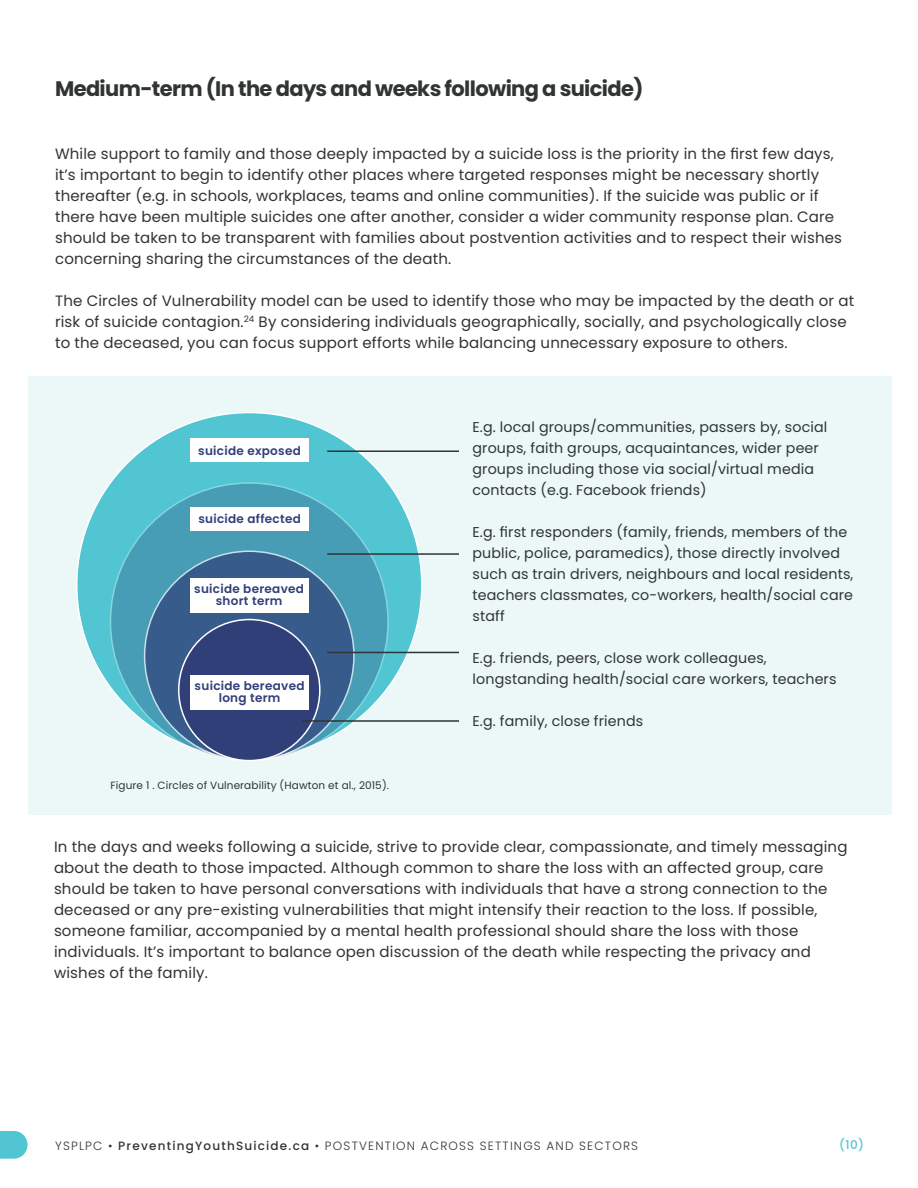
<style>
.page{position:relative;width:918px;height:1188px;background:#fff}
.page>*{position:absolute;margin:0;border:0;box-sizing:border-box;transform-origin:0 0}
.H3_Header{font:700 21px "Poppins";letter-spacing:-.03em;color:#303434}
.Body_Text_Black{font:15px/21px "Poppins";letter-spacing:.01em;color:#303434}
.Body_Text_Black-2{font:14.25px/21px "Poppins";letter-spacing:.01em;color:#303434}
.Body_Text_Black-3{font:600 12px/12px "Poppins";letter-spacing:.025em;color:#313f79;text-align:center}
.t1{font:300 12px "Poppins";letter-spacing:.1em;color:#303434}
.t2{font:500 12px "Poppins";color:#51c5d1}
.Body_Text_Black-4{font:10.5px "Poppins";letter-spacing:.01em;color:#303434}
.s1{font-weight:500}
</style>
<div class="page">
<svg style="left:0;top:1131px;width:28px;height:28px"></svg>
<div style="left:28px;top:376px;width:864px;height:439px;background:#ecf7f8"></div>
<div style="left:77px;top:413px;width:345px;height:345px;background:#51c5d1;border-radius:50%"></div>
<svg style="left:110px;top:483px;width:278px;height:278px;background:#4ca0b8"></svg>
<svg style="left:145px;top:551px;width:209px;height:210px;background:#406391"></svg>
<div style="left:179px;top:620px;width:141px;height:141px;background:#313f79;border-radius:50%"></div>
<hr style="left:327px;top:553px;width:132px;height:2px;background:#303434">
<hr style="left:327px;top:450px;width:132px;height:2px;background:#303434">
<hr style="left:327px;top:652px;width:132px;height:1px;background:#303434">
<hr style="left:302px;top:720px;width:157px;height:2px;background:#303434">
<div style="left:190px;top:507px;width:119px;height:23px;background:#fff"></div>
<div style="left:190px;top:439px;width:119px;height:23px;background:#fff"></div>
<div style="left:190px;top:578px;width:119px;height:35px;background:#fff"></div>
<div style="left:190px;top:675px;width:119px;height:35px;background:#fff"></div>
<p class="H3_Header" style="left:55px;top:76px;width:590px">Medium-term (In the days and weeks following a suicide)</p>
<p class="Body_Text_Black" style="left:55px;top:143px;width:789px">While support to family and those deeply impacted by a suicide loss is the priority in the first few days, it’s important to begin to identify other places where targeted responses might be necessary shortly thereafter (e.g. in schools, workplaces, teams and online communities). If the suicide was public or if there have been multiple suicides one after another, consider a wider community response plan. Care should be taken to be transparent with families about postvention activities and to respect their wishes concerning sharing the circumstances of the death.</p>
<p class="Body_Text_Black" style="left:55px;top:290px;width:801px">The Circles of Vulnerability model can be used to identify those who may be impacted by the death or at risk of suicide contagion.<sup>24</sup> By considering individuals geographically, socially, and psychologically close to the deceased, you can focus support efforts while balancing unnecessary exposure to others.</p>
<p class="Body_Text_Black-3" style="left:198px;top:445px;width:104px">suicide exposed</p>
<p class="Body_Text_Black-3" style="left:198px;top:513px;width:104px">suicide affected</p>
<p class="Body_Text_Black-3" style="left:194px;top:583px;width:111px">suicide bereaved short term</p>
<p class="Body_Text_Black-3" style="left:195px;top:680px;width:111px">suicide bereaved long term</p>
<p class="Body_Text_Black-4" style="left:110px;top:779px;width:280px">Figure 1 . Circles of Vulnerability (Hawton et al., 2015).</p>
<p class="Body_Text_Black-2" style="left:472px;top:417px;width:356px">E.g. local groups/communities, passers by, social groups, faith groups, acquaintances, wider peer groups including those via social/virtual media contacts (e.g. Facebook friends)</p>
<p class="Body_Text_Black-2" style="left:472px;top:522px;width:382px">E.g. first responders (family, friends, members of the public, police, paramedics), those directly involved such as train drivers, neighbours and local residents, teachers classmates, co-workers, health/social care staff</p>
<p class="Body_Text_Black-2" style="left:472px;top:648px;width:366px">E.g. friends, peers, close work colleagues, longstanding health/social care workers, teachers</p>
<p class="Body_Text_Black-2" style="left:472px;top:711px;width:172px">E.g. family, close friends</p>
<p class="Body_Text_Black" style="left:54px;top:836px;width:795px">In the days and weeks following a suicide, strive to provide clear, compassionate, and timely messaging about the death to those impacted. Although common to share the loss with an affected group, care should be taken to have personal conversations with individuals that have a strong connection to the deceased or any pre-existing vulnerabilities that might intensify their reaction to the loss. If possible, someone familiar, accompanied by a mental health professional should share the loss with those individuals. It’s important to balance open discussion of the death while respecting the privacy and wishes of the family.</p>
<p class="t1" style="left:55px;top:1138px;width:585px">YSPLPC • <span class="s1">PreventingYouthSuicide.ca</span> • POSTVENTION ACROSS SETTINGS AND SECTORS</p>
<p class="t2" style="left:839px;top:1138px;width:26px">(10)</p>
</div>
